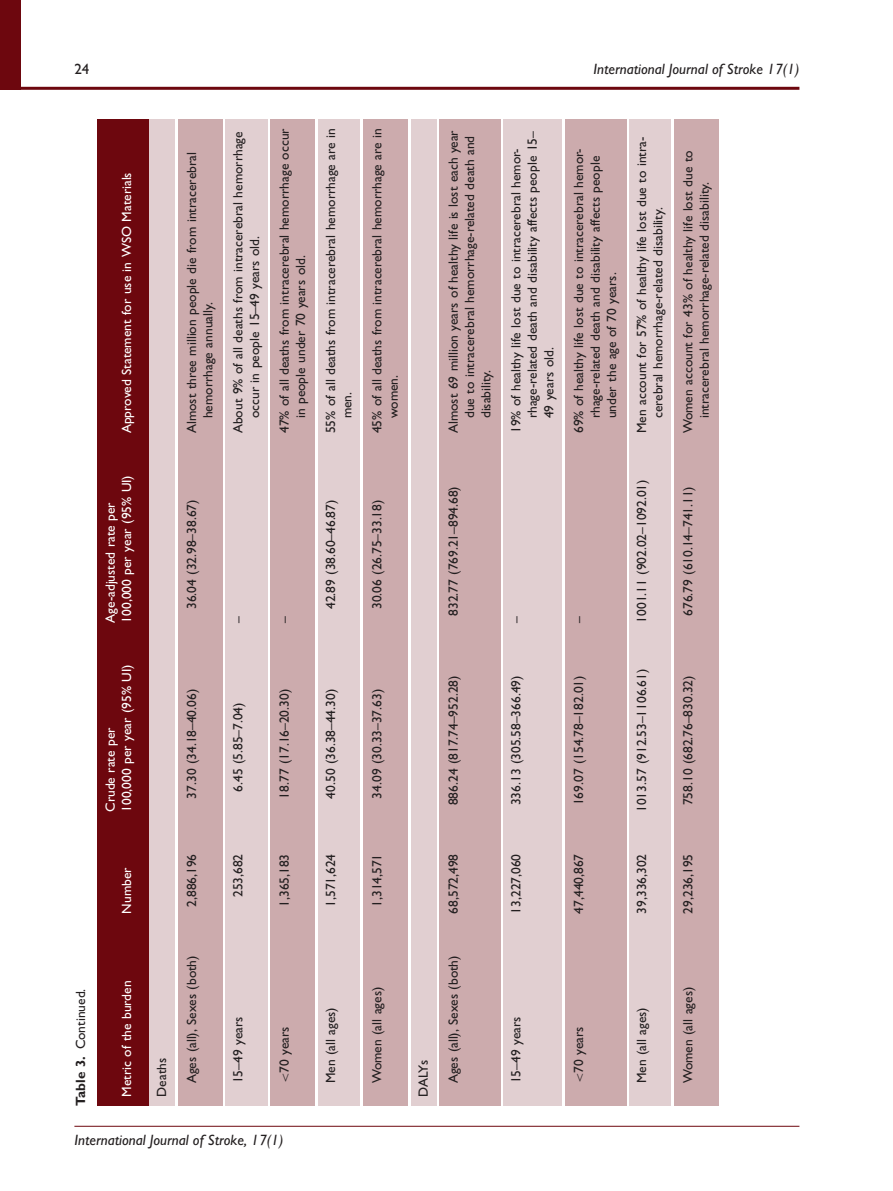
<style>
.page{position:relative;width:893px;height:1191px;background:#fff}
.page>*{position:absolute;margin:0;border:0;box-sizing:border-box;transform-origin:0 0}
.t1{font:italic 500 15px "Gill Sans MT Pro";color:#231f20}
.t2{font:500 15px "Gill Sans MT Pro";color:#231f20}
.t3{font:13.5px/16.4px "Adv P7 D09";color:#231f20}
.t4{font:13.5px/16.4px "Adv P7 D09";color:#fff}
.s1{font-family:"Adv P7 D0 F"}
.s2{font-family:"Adv MT MI"}
</style>
<div class="page">
<hr style="left:0;top:87px;width:799px;height:3px;background:#6d070e">
<div style="left:0;top:0;width:21px;height:89px;background:#6d070e"></div>
<hr style="left:74px;top:1125px;width:725px;height:1px;background:#6d070e">
<div style="left:97px;top:119px;width:43px;height:986px;background:#6d070e"></div>
<div style="left:149px;top:119px;width:26px;height:986px;background:#e1cfd1"></div>
<div style="left:178px;top:119px;width:45px;height:986px;background:#ccabad"></div>
<div style="left:226px;top:119px;width:42px;height:986px;background:#e1cfd1"></div>
<div style="left:271px;top:119px;width:44px;height:986px;background:#ccabad"></div>
<div style="left:318px;top:119px;width:42px;height:986px;background:#e1cfd1"></div>
<div style="left:363px;top:119px;width:45px;height:986px;background:#ccabad"></div>
<div style="left:411px;top:119px;width:25px;height:986px;background:#e1cfd1"></div>
<div style="left:439px;top:119px;width:62px;height:986px;background:#ccabad"></div>
<div style="left:504px;top:119px;width:58px;height:986px;background:#e1cfd1"></div>
<div style="left:565px;top:119px;width:61px;height:986px;background:#ccabad"></div>
<div style="left:629px;top:119px;width:42px;height:986px;background:#e1cfd1"></div>
<div style="left:674px;top:119px;width:45px;height:986px;background:#ccabad"></div>
<div style="left:140px;top:119px;width:9px;height:986px;background:#6d070e"></div>
<p class="t2" style="left:74px;top:60px;width:16px">24</p>
<p class="t1" style="left:593px;top:60px;width:207px">International Journal of Stroke 17(1)</p>
<p class="t4" style="left:120px;top:433px;width:262px;rotate:-90deg">Approved Statement for use in WSO Materials</p>
<p class="t4" style="left:103px;top:622px;width:149px;rotate:-90deg">Age-adjusted rate per<br>100,000 per year (95% UI)</p>
<p class="t4" style="left:103px;top:812px;width:149px;rotate:-90deg">Crude rate per<br>100,000 per year (95% UI)</p>
<p class="t4" style="left:120px;top:913px;width:48px;rotate:-90deg">Number</p>
<p class="t3" style="left:184px;top:418px;width:267px;text-indent:-15px;rotate:-90deg">Almost three million people die from intracerebral hemorrhage annually.</p>
<p class="t3" style="left:231px;top:418px;width:288px;text-indent:-15px;rotate:-90deg">About 9% of all deaths from intracerebral hemorrhage occur in people 15–49 years old.</p>
<p class="t3" style="left:277px;top:418px;width:291px;text-indent:-15px;rotate:-90deg">47% of all deaths from intracerebral hemorrhage occur in people under 70 years old.</p>
<p class="t3" style="left:324px;top:418px;width:291px;text-indent:-15px;rotate:-90deg">55% of all deaths from intracerebral hemorrhage are in men.</p>
<p class="t3" style="left:185px;top:609px;width:111px;rotate:-90deg">36.04 (32.98–38.67)</p>
<p class="t3" style="left:185px;top:798px;width:111px;rotate:-90deg">37.30 (34.18–40.06)</p>
<p class="t3" style="left:185px;top:906px;width:54px;rotate:-90deg">2,886,196</p>
<p class="t3" style="left:231px;top:622px;width:8px;rotate:-90deg">–</p>
<p class="t3" style="left:231px;top:791px;width:91px;rotate:-90deg">6.45 (5.85–7.04)</p>
<p class="t3" style="left:231px;top:897px;width:45px;rotate:-90deg">253,682</p>
<p class="t3" style="left:277px;top:622px;width:8px;rotate:-90deg">–</p>
<p class="t3" style="left:277px;top:798px;width:111px;rotate:-90deg">18.77 (17.16–20.30)</p>
<p class="t3" style="left:277px;top:906px;width:54px;rotate:-90deg">1,365,183</p>
<p class="t3" style="left:324px;top:609px;width:111px;rotate:-90deg">42.89 (38.60–46.87)</p>
<p class="t3" style="left:324px;top:798px;width:111px;rotate:-90deg">40.50 (36.38–44.30)</p>
<p class="t3" style="left:324px;top:906px;width:54px;rotate:-90deg">1,571,624</p>
<p class="t3" style="left:74px;top:1105px;width:118px;rotate:-90deg"><span class="s1">Table 3.</span> Continued.</p>
<p class="t4" style="left:120px;top:1096px;width:118px;rotate:-90deg">Metric of the burden</p>
<p class="t3" style="left:155px;top:1096px;width:40px;rotate:-90deg">Deaths</p>
<p class="t3" style="left:185px;top:1083px;width:129px;rotate:-90deg">Ages (all), Sexes (both)</p>
<p class="t3" style="left:231px;top:1083px;width:68px;rotate:-90deg">15–49 years</p>
<p class="t3" style="left:277px;top:1083px;width:58px;rotate:-90deg"><span class="s2">&lt;</span>70 years</p>
<p class="t1" style="left:74px;top:1130px;width:210px">International Journal of Stroke, 17(1)</p>
<p class="t3" style="left:324px;top:1083px;width:77px;rotate:-90deg">Men (all ages)</p>
<p class="t3" style="left:370px;top:418px;width:291px;text-indent:-15px;rotate:-90deg">45% of all deaths from intracerebral hemorrhage are in women.</p>
<p class="t3" style="left:370px;top:609px;width:111px;rotate:-90deg">30.06 (26.75–33.18)</p>
<p class="t3" style="left:370px;top:798px;width:111px;rotate:-90deg">34.09 (30.33–37.63)</p>
<p class="t3" style="left:370px;top:906px;width:54px;rotate:-90deg">1,314,571</p>
<p class="t3" style="left:370px;top:1083px;width:98px;rotate:-90deg">Women (all ages)</p>
<p class="t3" style="left:416px;top:1096px;width:38px;rotate:-90deg">DALYs</p>
<p class="t3" style="left:446px;top:418px;width:290px;text-indent:-15px;rotate:-90deg">Almost 69 million years of healthy life is lost each year due to intracerebral hemorrhage-related death and disability.</p>
<p class="t3" style="left:509px;top:418px;width:289px;text-indent:-15px;rotate:-90deg">19% of healthy life lost due to intracerebral hemor&shy;rhage-related death and disability affects people 15–<br>49 years old.</p>
<p class="t3" style="left:572px;top:418px;width:271px;text-indent:-15px;rotate:-90deg">69% of healthy life lost due to intracerebral hemor&shy;rhage-related death and disability affects people under the age of 70 years.</p>
<p class="t3" style="left:634px;top:418px;width:283px;text-indent:-15px;rotate:-90deg">Men account for 57% of healthy life lost due to intra&shy;cerebral hemorrhage-related disability.</p>
<p class="t3" style="left:681px;top:418px;width:269px;text-indent:-15px;rotate:-90deg">Women account for 43% of healthy life lost due to intracerebral hemorrhage-related disability.</p>
<p class="t3" style="left:446px;top:616px;width:131px;rotate:-90deg">832.77 (769.21–894.68)</p>
<p class="t3" style="left:446px;top:805px;width:131px;rotate:-90deg">886.24 (817.74–952.28)</p>
<p class="t3" style="left:446px;top:913px;width:61px;rotate:-90deg">68,572,498</p>
<p class="t3" style="left:446px;top:1083px;width:129px;rotate:-90deg">Ages (all), Sexes (both)</p>
<p class="t3" style="left:509px;top:622px;width:8px;rotate:-90deg">–</p>
<p class="t3" style="left:509px;top:805px;width:131px;rotate:-90deg">336.13 (305.58–366.49)</p>
<p class="t3" style="left:509px;top:913px;width:61px;rotate:-90deg">13,227,060</p>
<p class="t3" style="left:509px;top:1083px;width:68px;rotate:-90deg">15–49 years</p>
<p class="t3" style="left:572px;top:622px;width:8px;rotate:-90deg">–</p>
<p class="t3" style="left:572px;top:805px;width:131px;rotate:-90deg">169.07 (154.78–182.01)</p>
<p class="t3" style="left:572px;top:913px;width:61px;rotate:-90deg">47,440,867</p>
<p class="t3" style="left:572px;top:1083px;width:58px;rotate:-90deg"><span class="s2">&lt;</span>70 years</p>
<p class="t3" style="left:634px;top:622px;width:145px;rotate:-90deg">1001.11 (902.02–1092.01)</p>
<p class="t3" style="left:634px;top:812px;width:145px;rotate:-90deg">1013.57 (912.53–1106.61)</p>
<p class="t3" style="left:634px;top:913px;width:61px;rotate:-90deg">39,336,302</p>
<p class="t3" style="left:634px;top:1083px;width:77px;rotate:-90deg">Men (all ages)</p>
<p class="t3" style="left:681px;top:616px;width:131px;rotate:-90deg">676.79 (610.14–741.11)</p>
<p class="t3" style="left:681px;top:805px;width:131px;rotate:-90deg">758.10 (682.76–830.32)</p>
<p class="t3" style="left:681px;top:913px;width:61px;rotate:-90deg">29,236,195</p>
<p class="t3" style="left:681px;top:1083px;width:98px;rotate:-90deg">Women (all ages)</p>
</div>
